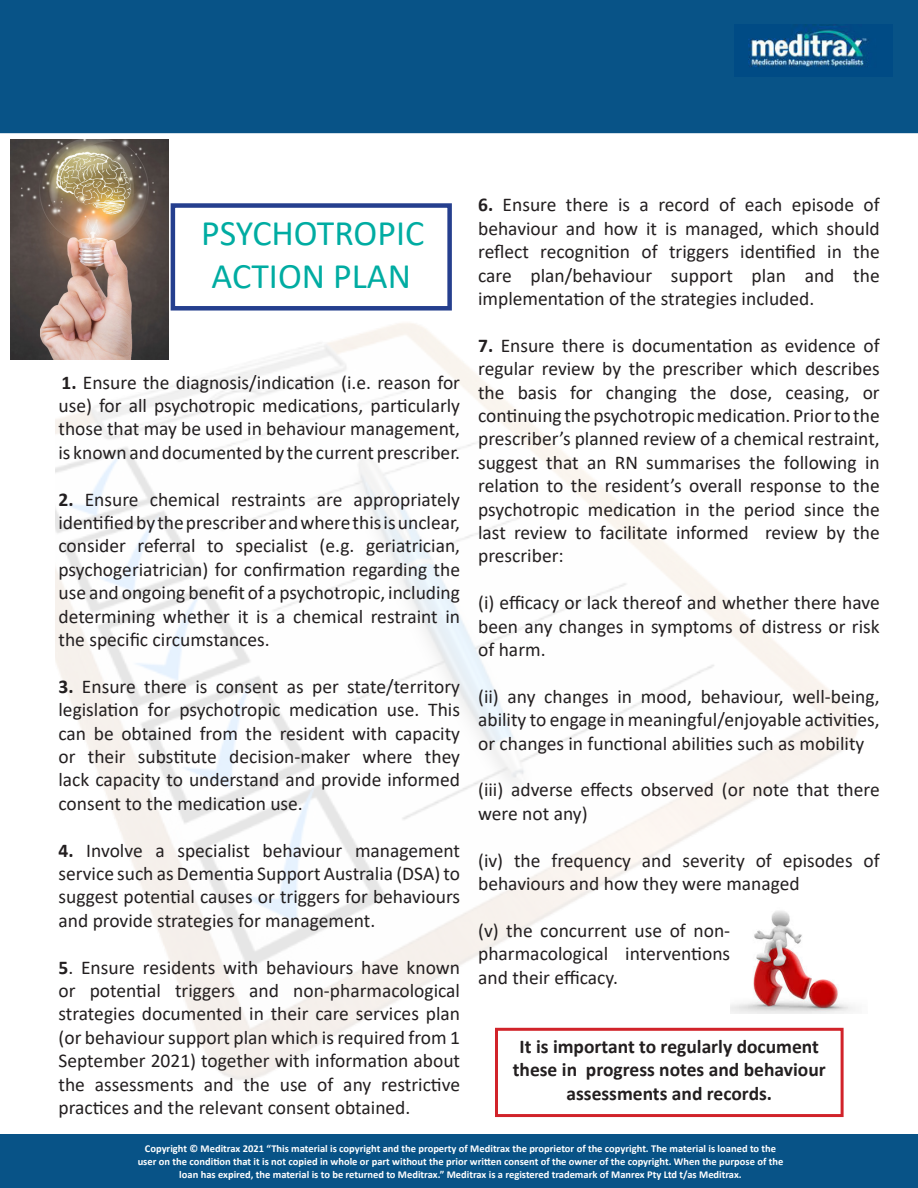
<style>
.page{position:relative;width:918px;height:1188px;background:#fff}
.page>*{position:absolute;margin:0;border:0;box-sizing:border-box;transform-origin:0 0}
.t1{font:36px/43.2px "Calibri";color:#00aca2}
.t2{font:19.5px/23.4px "Calibri";color:#231f20;text-align:justify}
.t3{font:700 19.5px/23.4px "Calibri";color:#231f20;text-align:center}
.t4{font:700 10.5px "Calibri";color:#fff}
.s1{font-weight:700}
</style>
<div class="page">
<img style="left:56px;top:175px;width:802px;height:905px">
<div style="left:1px;top:1px;width:916px;height:131px;background:#085387"></div>
<div style="left:0;top:0;width:918px;height:133px;border:2px solid #085387"></div>
<div style="left:0;top:1134px;width:918px;height:54px;background:#085387"></div>
<img style="left:748px;top:24px;width:122px;height:43px">
<img style="left:11px;top:140px;width:157px;height:220px">
<div style="left:171px;top:203px;width:281px;height:108px;border:4px solid #253f8e"></div>
<div style="left:495px;top:1028px;width:349px;height:89px;border:3px solid #d1232a"></div>
<img style="left:730px;top:907px;width:128px;height:107px">
<p class="t1" style="left:201px;top:211px;width:225px">PSYCHOTROPIC<br>ACTION PLAN</p>
<p class="t2" style="left:58px;top:370px;width:403px"><span class="s1">1.</span> Ensure the diagnosis/indication (i.e. reason for use) for all psychotropic medications, particularly those that may be used in behaviour management, is known and documented by the current prescriber.</p>
<p class="t2" style="left:58px;top:487px;width:403px"><span class="s1">2.</span> Ensure chemical restraints are appropriately identified by the prescriber and where this is unclear, consider referral to specialist (e.g. geriatrician, psychogeriatrician) for confirmation regarding the use and ongoing benefit of a psychotropic, including determining whether it is a chemical restraint in the specific circumstances.</p>
<p class="t2" style="left:58px;top:674px;width:403px"><span class="s1">3.</span> Ensure there is consent as per state/territory legislation for psychotropic medication use. This can be obtained from the resident with capacity or their substitute decision-maker where they lack capacity to understand and provide informed consent to the medication use.</p>
<p class="t2" style="left:58px;top:838px;width:403px"><span class="s1">4.</span> Involve a specialist behaviour management service such as Dementia Support Australia (DSA) to suggest potential causes or triggers for behaviours and provide strategies for management.</p>
<p class="t2" style="left:58px;top:955px;width:403px"><span class="s1">5</span>. Ensure residents with behaviours have known or potential triggers and non-pharmacological strategies documented in their care services plan (or behaviour support plan which is required from 1<br>September 2021) together with information about the assessments and the use of any restrictive practices and the relevant consent obtained.</p>
<p class="t2" style="left:478px;top:193px;width:403px"><span class="s1">6.</span> Ensure there is a record of each episode of behaviour and how it is managed, which should reflect recognition of triggers identified in the care plan/behaviour support plan and the implementation of the strategies included.</p>
<p class="t2" style="left:478px;top:333px;width:403px"><span class="s1">7.</span> Ensure there is documentation as evidence of regular review by the prescriber which describes the basis for changing the dose, ceasing, or continuing the psychotropic medication. Prior to the prescriber’s planned review of a chemical restraint, suggest that an RN summarises the following in relation to the resident’s overall response to the psychotropic medication in the period since the last review to facilitate informed review by the prescriber:</p>
<p class="t2" style="left:478px;top:591px;width:403px">(i) efficacy or lack thereof and whether there have been any changes in symptoms of distress or risk of harm.</p>
<p class="t2" style="left:478px;top:684px;width:403px">(ii) any changes in mood, behaviour, well-being, ability to engage in meaningful/enjoyable activities, or changes in functional abilities such as mobility</p>
<p class="t2" style="left:478px;top:778px;width:403px">(iii) adverse effects observed (or note that there were not any)</p>
<p class="t2" style="left:478px;top:848px;width:403px">(iv) the frequency and severity of episodes of behaviours and how they were managed</p>
<p class="t2" style="left:478px;top:918px;width:254px">(v) the concurrent use of non&shy;pharmacological interventions and their efficacy.</p>
<p class="t3" style="left:513px;top:1034px;width:314px">It is important to regularly document these in progress notes and behaviour assessments and records.</p>
<p class="t4" style="left:145px;top:1141px;width:633px">Copyright © Meditrax 2021 “This material is copyright and the property of Meditrax the proprietor of the copyright. The material is loaned to the</p>
<p class="t4" style="left:138px;top:1154px;width:647px">user on the condition that it is not copied in whole or part without the prior written consent of the owner of the copyright. When the purpose of the</p>
<p class="t4" style="left:179px;top:1167px;width:564px">loan has expired, the material is to be returned to Meditrax.” Meditrax is a registered trademark of Manrex Pty Ltd t/as Meditrax.</p>
</div>
